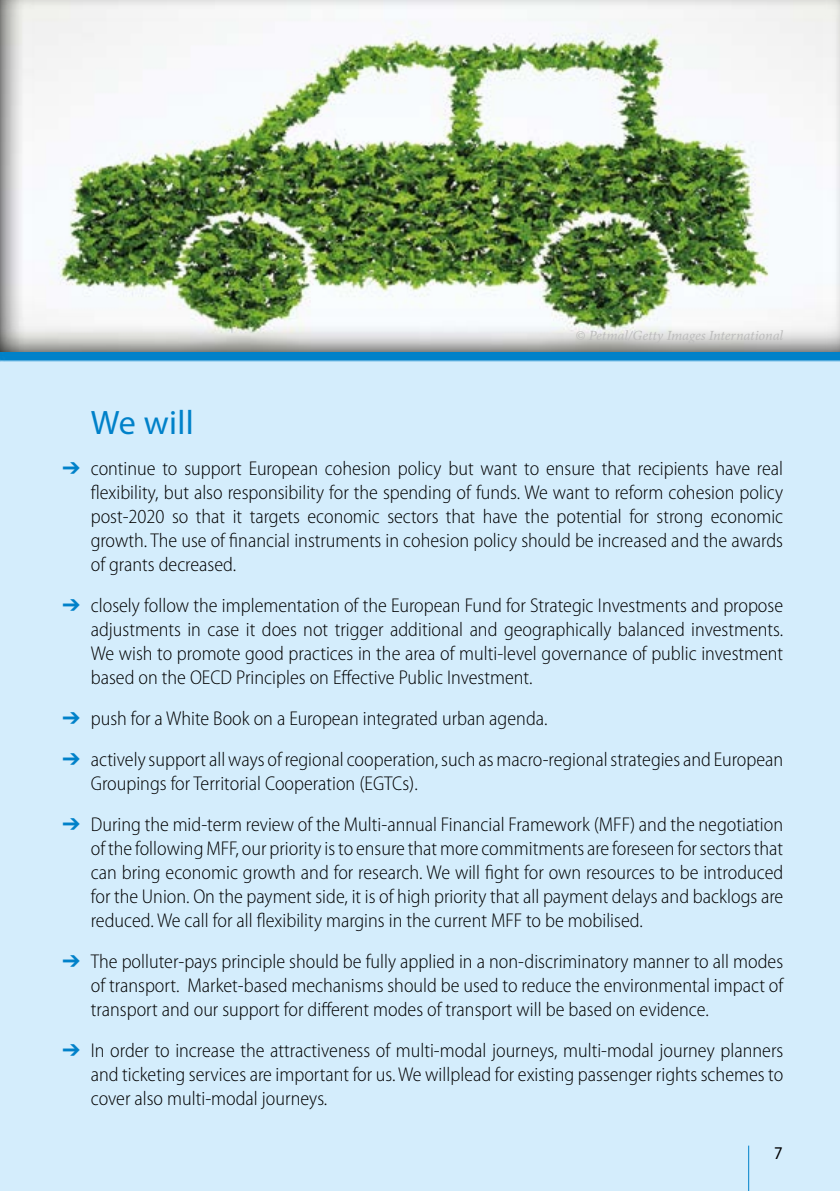
<style>
.page{position:relative;width:840px;height:1191px;background:#fff}
.page>*{position:absolute;margin:0;border:0;box-sizing:border-box;transform-origin:0 0}
.t1{font:34px "Myriad Pro";letter-spacing:.01em;color:#0081c9}
.t2{font:300 semi-condensed 20px/24px "Myriad Pro";color:#000;text-align:justify}
.t3{font:semi-condensed 18px "Myriad Pro";color:#000}
.t4{font:14px "Minion Pro It Capt";letter-spacing:-.005em;color:#bcbcbc}
.s1{color:#0081c9}
</style>
<div class="page">
<div style="left:0;top:0;width:839px;height:1191px;background:#d4edfc"></div>
<hr style="left:0;top:198px;width:1px;height:393px;background:#0081c9">
<div style="left:0;top:176px;width:17px;height:406px;background:#d4edfc"></div>
<div style="left:0;top:0;width:839px;height:361px;background:#0081c9"></div>
<img style="left:0;top:0;width:839px;height:352px">
<hr style="left:747px;top:1145px;width:1px;height:46px;background:#0081c9">
<p class="t4" style="left:575px;top:327px;width:209px">© Petmal/Getty Images International</p>
<h1 class="t1" style="left:91px;top:404px;width:104px">We will</h1>
<p class="t2" style="left:91px;top:456px;width:693px;text-indent:-28px"><span class="s1">➔</span> continue to support European cohesion policy but want to ensure that recipients have real flexibility, but also responsibility for the spending of funds. We want to reform cohesion policy post-2020 so that it targets economic sectors that have the potential for strong economic growth. The use of financial instruments in cohesion policy should be increased and the awards of grants decreased.</p>
<p class="t2" style="left:91px;top:593px;width:693px;text-indent:-28px"><span class="s1">➔</span> closely follow the implementation of the European Fund for Strategic Investments and propose adjustments in case it does not trigger additional and geographically balanced investments.<br>We wish to promote good practices in the area of multi-level governance of public investment based on the OECD Principles on Effective Public Investment.</p>
<p class="t2" style="left:62px;top:706px;width:486px"><span class="s1">➔</span> push for a White Book on a European integrated urban agenda.</p>
<p class="t2" style="left:91px;top:747px;width:693px;text-indent:-28px"><span class="s1">➔</span> actively support all ways of regional cooperation, such as macro-regional strategies and European<br>Groupings for Territorial Cooperation (EGTCs).</p>
<p class="t2" style="left:91px;top:812px;width:693px;text-indent:-28px"><span class="s1">➔</span> During the mid-term review of the Multi-annual Financial Framework (MFF) and the negotiation of the following MFF, our priority is to ensure that more commitments are foreseen for sectors that can bring economic growth and for research. We will fight for own resources to be introduced for the Union. On the payment side, it is of high priority that all payment delays and backlogs are reduced. We call for all flexibility margins in the current MFF to be mobilised.</p>
<p class="t2" style="left:91px;top:949px;width:693px;text-indent:-28px"><span class="s1">➔</span> The polluter-pays principle should be fully applied in a non-discriminatory manner to all modes of transport. Market-based mechanisms should be used to reduce the environmental impact of transport and our support for different modes of transport will be based on evidence.</p>
<p class="t2" style="left:91px;top:1038px;width:693px;text-indent:-28px"><span class="s1">➔</span> In order to increase the attractiveness of multi-modal journeys, multi-modal journey planners and ticketing services are important for us. We willplead for existing passenger rights schemes to cover also multi-modal journeys.</p>
<p class="t3" style="left:773px;top:1143px;width:10px">7</p>
</div>
